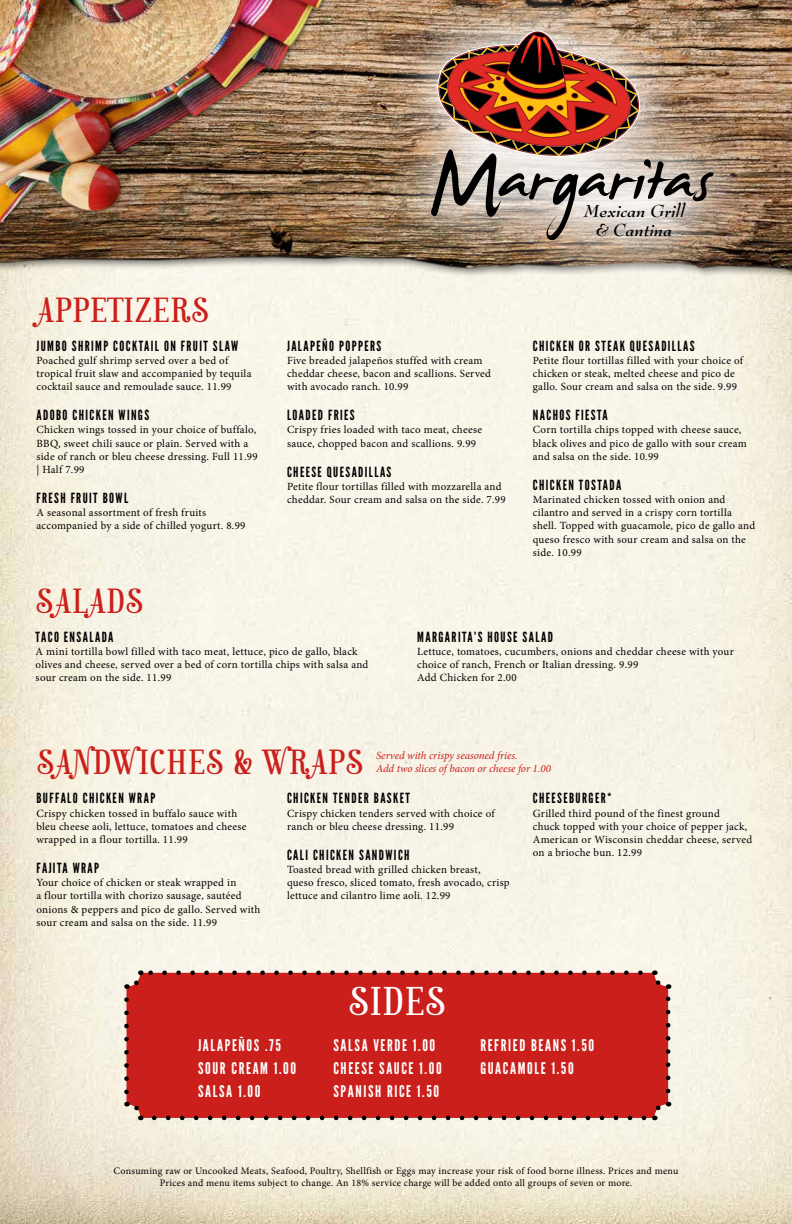
<style>
.page{position:relative;width:792px;height:1224px;background:#fff}
.page>*{position:absolute;margin:0;border:0;box-sizing:border-box;transform-origin:0 0}
.t1{font:37.9px "Rainbow Mansion";color:#fff}
.t2{font:33px "Rainbow Mansion";color:#cb1f1b}
.t3{font:italic 700 19px/19px "Bernhard Modern Std";letter-spacing:.01em;color:#010101;text-align:center}
.t4{font:16.1px/23px "League Gothic";letter-spacing:.1em;color:#fff}
.t5{font:14px "League Gothic";letter-spacing:.1em;color:#000}
.t6{font:11px/13.2px "Minion Pro";letter-spacing:.025em;color:#000}
.t7{font:italic 11px/13.2px "Minion Pro";letter-spacing:-.005em;color:#cb1f1b}
.t8{font:10px/12px "Minion Pro";letter-spacing:.02em;color:#000;text-align:center}
</style>
<div class="page">
<img style="left:0;top:283px;width:792px;height:941px">
<img style="left:0;top:0;width:792px;height:277px">
<img style="left:377px;top:0;width:390px;height:294px">
<img style="left:431px;top:30px;width:283px;height:210px">
<img style="left:0;top:0;width:345px;height:236px">
<div style="left:126px;top:973px;width:542px;height:145px;background:#cb1f1b;border-radius:14px"></div>
<svg style="left:124px;top:1000px;width:21px;height:120px"></svg>
<svg style="left:154px;top:1099px;width:515px;height:21px"></svg>
<svg style="left:649px;top:970px;width:21px;height:121px"></svg>
<svg style="left:126px;top:970px;width:514px;height:22px"></svg>
<h2 class="t2" style="left:36px;top:290px;width:174px">APPETIZERS</h2>
<p class="t5" style="left:36px;top:337px;width:203px">JUMBO SHRIMP COCKTAIL ON FRUIT SLAW</p>
<p class="t6" style="left:36px;top:354px;width:217px">Poached gulf shrimp served over a bed of tropical fruit slaw and accompanied by tequila cocktail sauce and remoulade sauce. 11.99</p>
<p class="t5" style="left:36px;top:407px;width:114px">ADOBO CHICKEN WINGS</p>
<p class="t6" style="left:36px;top:423px;width:223px">Chicken wings tossed in your choice of buffalo, BBQ, sweet chili sauce or plain. Served with a side of ranch or bleu cheese dressing. Full 11.99 | Half 7.99</p>
<p class="t5" style="left:36px;top:490px;width:93px">FRESH FRUIT BOWL</p>
<p class="t6" style="left:36px;top:506px;width:211px">A seasonal assortment of fresh fruits accompanied by a side of chilled yogurt. 8.99</p>
<h3 class="t3" style="left:583px;top:202px;width:102px">Mexican Grill &amp; Cantina</h3>
<p class="t5" style="left:287px;top:337px;width:96px">JALAPEÑO POPPERS</p>
<p class="t6" style="left:287px;top:354px;width:206px">Five breaded jalapeños stuffed with cream cheddar cheese, bacon and scallions. Served with avocado ranch. 10.99</p>
<p class="t5" style="left:287px;top:407px;width:69px">LOADED FRIES</p>
<p class="t6" style="left:287px;top:423px;width:197px">Crispy fries loaded with taco meat, cheese sauce, chopped bacon and scallions. 9.99</p>
<p class="t5" style="left:287px;top:463px;width:106px">CHEESE QUESADILLAS</p>
<p class="t6" style="left:287px;top:480px;width:220px">Petite flour tortillas filled with mozzarella and cheddar. Sour cream and salsa on the side. 7.99</p>
<p class="t5" style="left:533px;top:337px;width:163px">CHICKEN OR STEAK QUESADILLAS</p>
<p class="t6" style="left:533px;top:354px;width:212px">Petite flour tortillas filled with your choice of chicken or steak, melted cheese and pico de gallo. Sour cream and salsa on the side. 9.99</p>
<p class="t5" style="left:533px;top:407px;width:76px">NACHOS FIESTA</p>
<p class="t6" style="left:533px;top:423px;width:215px">Corn tortilla chips topped with cheese sauce, black olives and pico de gallo with sour cream and salsa on the side. 10.99</p>
<p class="t5" style="left:533px;top:476px;width:90px">CHICKEN TOSTADA</p>
<p class="t6" style="left:533px;top:493px;width:224px">Marinated chicken tossed with onion and cilantro and served in a crispy corn tortilla shell. Topped with guacamole, pico de gallo and queso fresco with sour cream and salsa on the side. 10.99</p>
<h2 class="t2" style="left:36px;top:581px;width:109px">SALADS</h2>
<p class="t5" style="left:36px;top:628px;width:79px">TACO ENSALADA</p>
<p class="t6" style="left:36px;top:645px;width:334px">A mini tortilla bowl filled with taco meat, lettuce, pico de gallo, black olives and cheese, served over a bed of corn tortilla chips with salsa and sour cream on the side. 11.99</p>
<p class="t5" style="left:417px;top:628px;width:137px">MARGARITA’S HOUSE SALAD</p>
<p class="t6" style="left:417px;top:645px;width:318px">Lettuce, tomatoes, cucumbers, onions and cheddar cheese with your choice of ranch, French or Italian dressing. 9.99<br>Add Chicken for 2.00</p>
<h2 class="t2" style="left:36px;top:743px;width:329px">SANDWICHES &amp; WRAPS</h2>
<p class="t5" style="left:36px;top:790px;width:120px">BUFFALO CHICKEN WRAP</p>
<p class="t6" style="left:36px;top:807px;width:212px">Crispy chicken tossed in buffalo sauce with bleu cheese aoli, lettuce, tomatoes and cheese wrapped in a flour tortilla. 11.99</p>
<p class="t5" style="left:36px;top:860px;width:64px">FAJITA WRAP</p>
<p class="t6" style="left:36px;top:876px;width:226px">Your choice of chicken or steak wrapped in<br>a flour tortilla with chorizo sausage, sautéed onions &amp; peppers and pico de gallo. Served with sour cream and salsa on the side. 11.99</p>
<p class="t7" style="left:376px;top:749px;width:176px">Served with crispy seasoned fries.<br>Add two slices of bacon or cheese for 1.00</p>
<p class="t5" style="left:287px;top:790px;width:124px">CHICKEN TENDER BASKET</p>
<p class="t6" style="left:287px;top:807px;width:209px">Crispy chicken tenders served with choice of ranch or bleu cheese dressing. 11.99</p>
<p class="t5" style="left:287px;top:847px;width:124px">CALI CHICKEN SANDWICH</p>
<p class="t6" style="left:287px;top:863px;width:224px">Toasted bread with grilled chicken breast, queso fresco, sliced tomato, fresh avocado, crisp lettuce and cilantro lime aoli. 12.99</p>
<p class="t5" style="left:533px;top:790px;width:80px">CHEESEBURGER*</p>
<p class="t6" style="left:533px;top:807px;width:221px">Grilled third pound of the finest ground<br>chuck topped with your choice of pepper jack, American or Wisconsin cheddar cheese, served on a brioche bun. 12.99</p>
<h1 class="t1" style="left:349px;top:979px;width:99px">SIDES</h1>
<h3 class="t4" style="left:198px;top:1034px;width:100px">JALAPEÑOS .75<br>SOUR CREAM 1.00<br>SALSA 1.00</h3>
<h3 class="t4" style="left:333px;top:1034px;width:110px">SALSA VERDE 1.00<br>CHEESE SAUCE 1.00<br>SPANISH RICE 1.50</h3>
<h3 class="t4" style="left:480px;top:1034px;width:115px">REFRIED BEANS 1.50<br>GUACAMOLE 1.50</h3>
<p class="t8" style="left:114px;top:1165px;width:566px">Consuming raw or Uncooked Meats, Seafood, Poultry, Shellfish or Eggs may increase your risk of food borne illness. Prices and menu<br>Prices and menu items subject to change. An 18% service charge will be added onto all groups of seven or more.</p>
</div>
